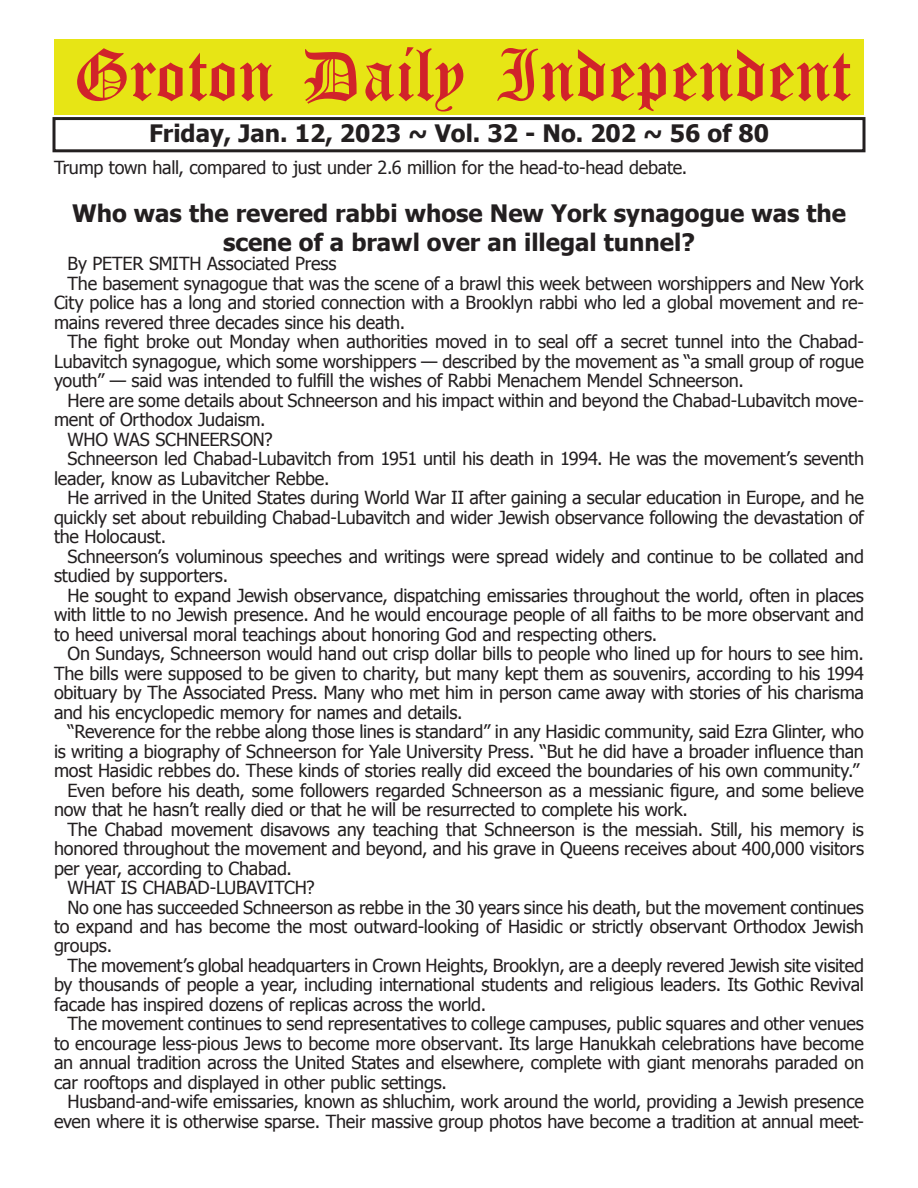
<style>
.page{position:relative;width:918px;height:1188px;background:#fff}
.page>*{position:absolute;margin:0;border:0;box-sizing:border-box;transform-origin:0 0}
.t1{font:54px "Old English Five";color:#d1232a}
.t2{font:700 24px/28.8px "Tahoma";color:#231f20;text-align:center}
.t3{font:18px "Tahoma";letter-spacing:-.01em;color:#231f20}
</style>
<div class="page">
<div style="left:52px;top:117px;width:814px;height:35px;border:3px solid #231f20"></div>
<div style="left:54px;top:40px;width:810px;height:75px;background:#e7e515"></div>
<h1 class="t1" style="left:73px;top:50px;width:779px">Groton Daily Independent</h1>
<h2 class="t2" style="left:149px;top:117px;width:622px">Friday, Jan. 12, 2023 ~ Vol. 32 - No. 202 ~ 56 of 80</h2>
<p class="t3" style="left:54px;top:155px;width:635px">Trump town hall, compared to just under 2.6 million for the head-to-head debate.</p>
<h2 class="t2" style="left:72px;top:197px;width:776px">Who was the revered rabbi whose New York synagogue was the scene of a brawl over an illegal tunnel?</h2>
<p class="t3" style="left:68px;top:252px;width:271px">By PETER SMITH Associated Press</p>
<p class="t3" style="left:68px;top:271px;width:798px">The basement synagogue that was the scene of a brawl this week between worshippers and New York</p>
<p class="t3" style="left:54px;top:291px;width:812px">City police has a long and storied connection with a Brooklyn rabbi who led a global movement and re-</p>
<p class="t3" style="left:54px;top:310px;width:353px">mains revered three decades since his death.</p>
<p class="t3" style="left:68px;top:330px;width:798px">The fight broke out Monday when authorities moved in to seal off a secret tunnel into the Chabad-</p>
<p class="t3" style="left:54px;top:349px;width:811px">Lubavitch synagogue, which some worshippers — described by the movement as “a small group of rogue</p>
<p class="t3" style="left:54px;top:369px;width:691px">youth” — said was intended to fulfill the wishes of Rabbi Menachem Mendel Schneerson.</p>
<p class="t3" style="left:68px;top:388px;width:798px">Here are some details about Schneerson and his impact within and beyond the Chabad-Lubavitch move-</p>
<p class="t3" style="left:54px;top:408px;width:213px">ment of Orthodox Judaism.</p>
<p class="t3" style="left:68px;top:427px;width:207px">WHO WAS SCHNEERSON?</p>
<p class="t3" style="left:68px;top:447px;width:798px">Schneerson led Chabad-Lubavitch from 1951 until his death in 1994. He was the movement’s seventh</p>
<p class="t3" style="left:54px;top:466px;width:277px">leader, know as Lubavitcher Rebbe.</p>
<p class="t3" style="left:68px;top:486px;width:798px">He arrived in the United States during World War II after gaining a secular education in Europe, and he</p>
<p class="t3" style="left:54px;top:505px;width:812px">quickly set about rebuilding Chabad-Lubavitch and wider Jewish observance following the devastation of</p>
<p class="t3" style="left:54px;top:525px;width:114px">the Holocaust.</p>
<p class="t3" style="left:68px;top:544px;width:798px">Schneerson’s voluminous speeches and writings were spread widely and continue to be collated and</p>
<p class="t3" style="left:54px;top:563px;width:176px">studied by supporters.</p>
<p class="t3" style="left:68px;top:583px;width:798px">He sought to expand Jewish observance, dispatching emissaries throughout the world, often in places</p>
<p class="t3" style="left:54px;top:602px;width:811px">with little to no Jewish presence. And he would encourage people of all faiths to be more observant and</p>
<p class="t3" style="left:54px;top:622px;width:605px">to heed universal moral teachings about honoring God and respecting others.</p>
<p class="t3" style="left:68px;top:641px;width:798px">On Sundays, Schneerson would hand out crisp dollar bills to people who lined up for hours to see him.</p>
<p class="t3" style="left:54px;top:661px;width:812px">The bills were supposed to be given to charity, but many kept them as souvenirs, according to his 1994</p>
<p class="t3" style="left:54px;top:680px;width:812px">obituary by The Associated Press. Many who met him in person came away with stories of his charisma</p>
<p class="t3" style="left:54px;top:700px;width:410px">and his encyclopedic memory for names and details.</p>
<p class="t3" style="left:68px;top:719px;width:798px">“Reverence for the rebbe along those lines is standard” in any Hasidic community, said Ezra Glinter, who</p>
<p class="t3" style="left:54px;top:739px;width:811px">is writing a biography of Schneerson for Yale University Press. “But he did have a broader influence than</p>
<p class="t3" style="left:54px;top:758px;width:807px">most Hasidic rebbes do. These kinds of stories really did exceed the boundaries of his own community.”</p>
<p class="t3" style="left:68px;top:778px;width:798px">Even before his death, some followers regarded Schneerson as a messianic figure, and some believe</p>
<p class="t3" style="left:54px;top:797px;width:636px">now that he hasn’t really died or that he will be resurrected to complete his work.</p>
<p class="t3" style="left:68px;top:817px;width:798px">The Chabad movement disavows any teaching that Schneerson is the messiah. Still, his memory is</p>
<p class="t3" style="left:54px;top:836px;width:812px">honored throughout the movement and beyond, and his grave in Queens receives about 400,000 visitors</p>
<p class="t3" style="left:54px;top:856px;width:239px">per year, according to Chabad.</p>
<p class="t3" style="left:68px;top:875px;width:249px">WHAT IS CHABAD-LUBAVITCH?</p>
<p class="t3" style="left:68px;top:895px;width:798px">No one has succeeded Schneerson as rebbe in the 30 years since his death, but the movement continues</p>
<p class="t3" style="left:54px;top:914px;width:812px">to expand and has become the most outward-looking of Hasidic or strictly observant Orthodox Jewish</p>
<p class="t3" style="left:54px;top:934px;width:60px">groups.</p>
<p class="t3" style="left:68px;top:953px;width:798px">The movement’s global headquarters in Crown Heights, Brooklyn, are a deeply revered Jewish site visited</p>
<p class="t3" style="left:54px;top:973px;width:812px">by thousands of people a year, including international students and religious leaders. Its Gothic Revival</p>
<p class="t3" style="left:54px;top:992px;width:434px">facade has inspired dozens of replicas across the world.</p>
<p class="t3" style="left:68px;top:1012px;width:798px">The movement continues to send representatives to college campuses, public squares and other venues</p>
<p class="t3" style="left:54px;top:1031px;width:812px">to encourage less-pious Jews to become more observant. Its large Hanukkah celebrations have become</p>
<p class="t3" style="left:54px;top:1051px;width:812px">an annual tradition across the United States and elsewhere, complete with giant menorahs paraded on</p>
<p class="t3" style="left:54px;top:1070px;width:395px">car rooftops and displayed in other public settings.</p>
<p class="t3" style="left:68px;top:1090px;width:798px">Husband-and-wife emissaries, known as shluchim, work around the world, providing a Jewish presence</p>
<p class="t3" style="left:54px;top:1109px;width:812px">even where it is otherwise sparse. Their massive group photos have become a tradition at annual meet-</p>
</div>
